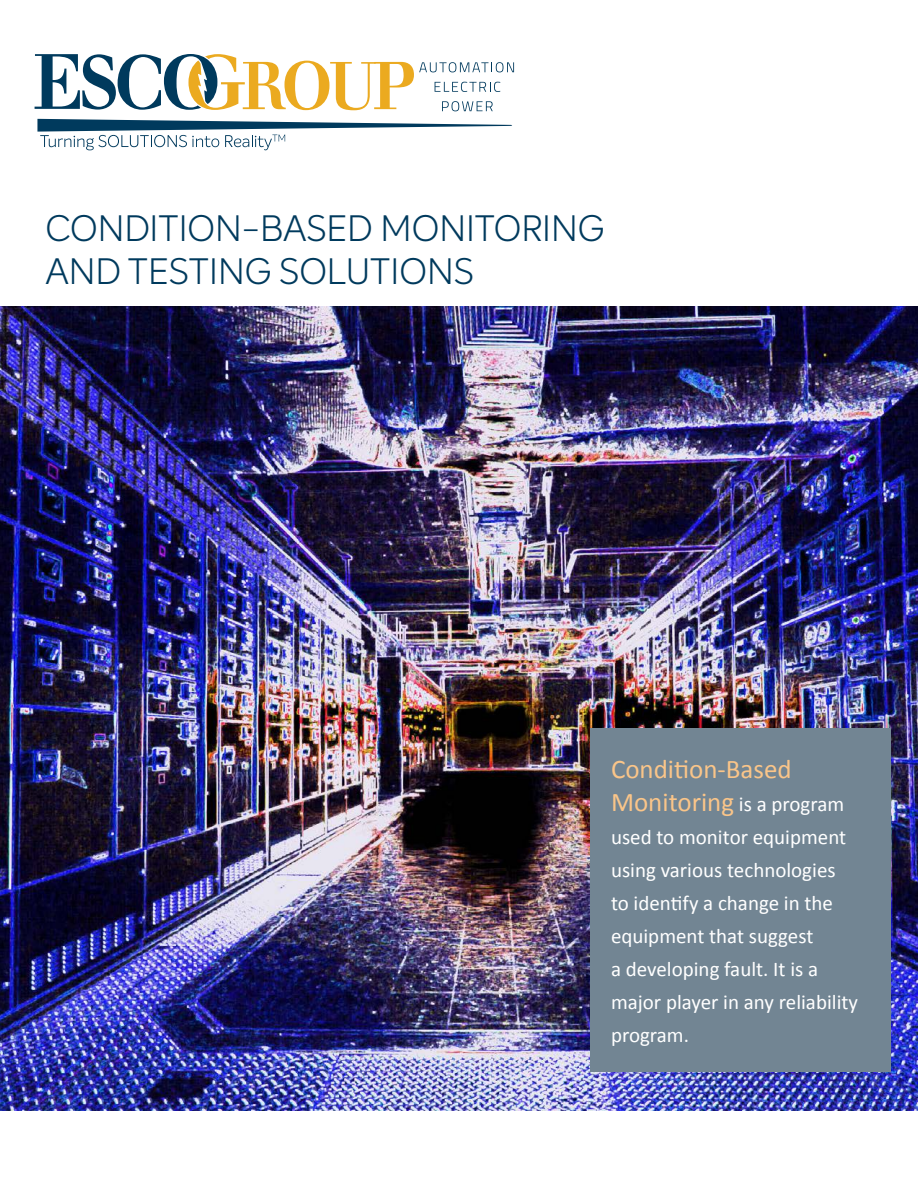
<style>
.page{position:relative;width:918px;height:1188px;background:#fff}
.page>*{position:absolute;margin:0;border:0;box-sizing:border-box;transform-origin:0 0}
.t1{font:300 36px "Intelo Alt";color:#003a5d}
.t2{font:27px/33px "Calibri";color:#fac589}
.t3{font:21px/33px "Calibri";color:#fff}
.s1{font-size:21px;color:#fff}
</style>
<div class="page">
<img style="left:0;top:306px;width:918px;height:804px">
<svg style="left:35px;top:54px;width:479px;height:57px"></svg>
<svg style="left:37px;top:119px;width:475px;height:31px"></svg>
<div style="left:591px;top:728px;width:300px;height:343px;background:#728593"></div>
<p class="t1" style="left:45px;top:206px;width:561px">CONDITION-BASED MONITORING</p>
<p class="t1" style="left:45px;top:249px;width:430px">AND TESTING SOLUTIONS</p>
<p class="t2" style="left:611px;top:751px;width:235px">Condition-Based<br>Monitoring <span class="s1">is a program</span></p>
<p class="t3" style="left:611px;top:819px;width:249px">used to monitor equipment using various technologies to identify a change in the equipment that suggest<br>a developing fault. It is a major player in any reliability program.</p>
</div>
